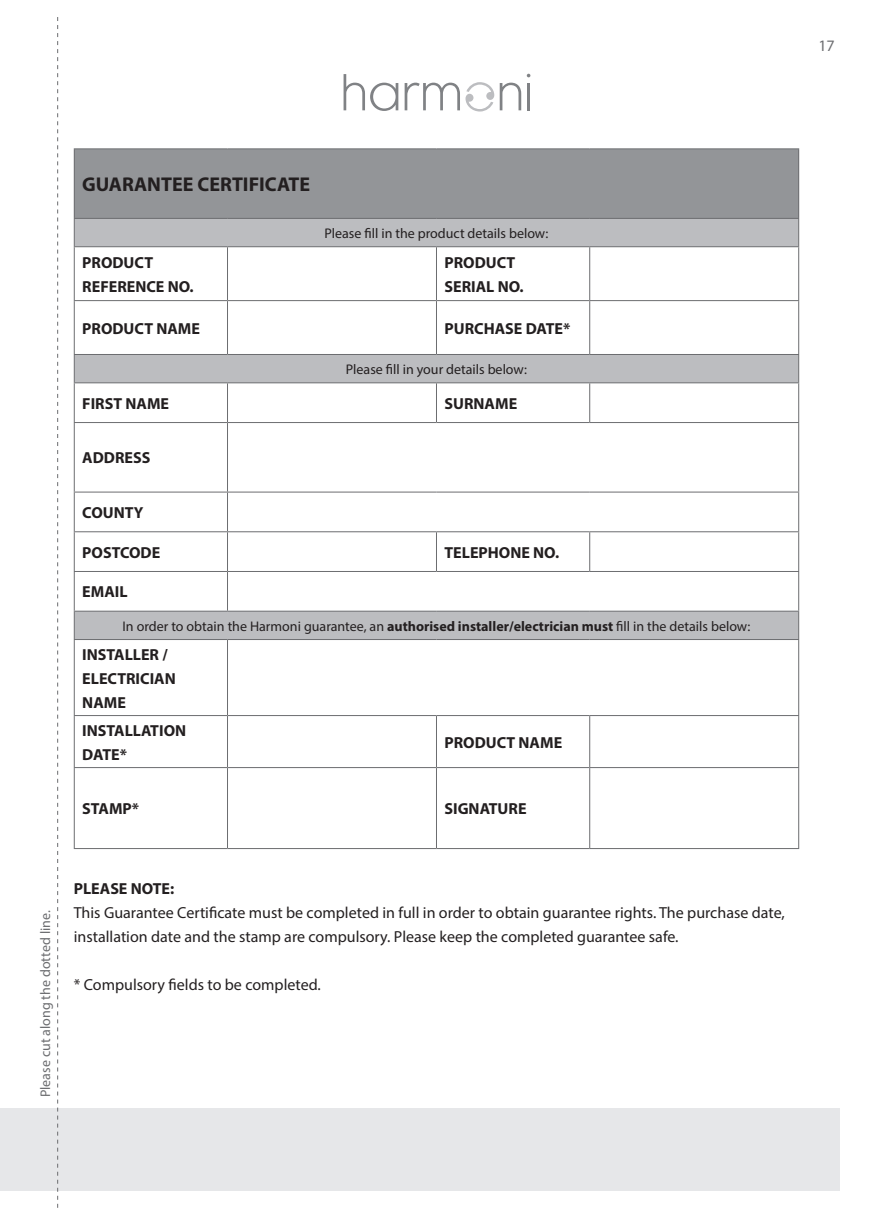
<style>
.page{position:relative;width:874px;height:1225px;background:#fff}
.page>*{position:absolute;margin:0;border:0;box-sizing:border-box;transform-origin:0 0}
.t1{font:700 20px "Myriad Pro";color:#231f20}
.t2{font:16px/24px "Myriad Pro";color:#231f20}
.t3{font:700 16px/24px "Myriad Pro";color:#231f20}
.t4{font:16px "Myriad Pro";color:#6c6d70}
.t5{font:14px "Myriad Pro";color:#231f20}
.t6{font:14px "Myriad Pro";color:#6c6d70}
.s1{font-weight:700}
</style>
<div class="page">
<div style="left:0;top:1108px;width:839px;height:83px;background:#e6e7e9"></div>
<svg style="left:343px;top:74px;width:55px;height:37px"></svg>
<svg style="left:404px;top:74px;width:126px;height:37px"></svg>
<div style="left:74px;top:149px;width:724px;height:69px;background:#939598"></div>
<svg style="left:75px;top:219px;width:722px;height:420px"></svg>
<hr style="left:74px;top:148px;width:153px;height:1px;background:#6c6d70">
<hr style="left:74px;top:149px;width:1px;height:69px;background:#6c6d70">
<hr style="left:227px;top:148px;width:209px;height:1px;background:#6c6d70">
<hr style="left:436px;top:148px;width:153px;height:1px;background:#6c6d70">
<hr style="left:589px;top:148px;width:209px;height:1px;background:#6c6d70">
<hr style="left:797px;top:149px;width:1px;height:69px;background:#6c6d70">
<hr style="left:74px;top:218px;width:153px;height:1px;background:#6c6d70">
<svg style="left:74px;top:219px;width:1px;height:27px"></svg>
<hr style="left:227px;top:218px;width:209px;height:1px;background:#6c6d70">
<hr style="left:436px;top:218px;width:153px;height:1px;background:#6c6d70">
<hr style="left:589px;top:218px;width:209px;height:1px;background:#6c6d70">
<svg style="left:797px;top:219px;width:1px;height:27px"></svg>
<hr style="left:74px;top:246px;width:153px;height:1px;background:#6c6d70">
<hr style="left:74px;top:247px;width:1px;height:53px;background:#6c6d70">
<hr style="left:227px;top:246px;width:209px;height:1px;background:#6c6d70">
<hr style="left:227px;top:247px;width:1px;height:53px;background:#6c6d70">
<hr style="left:436px;top:246px;width:153px;height:1px;background:#6c6d70">
<hr style="left:436px;top:247px;width:1px;height:53px;background:#6c6d70">
<hr style="left:589px;top:246px;width:209px;height:1px;background:#6c6d70">
<hr style="left:589px;top:247px;width:1px;height:53px;background:#6c6d70">
<hr style="left:797px;top:247px;width:1px;height:53px;background:#6c6d70">
<hr style="left:74px;top:300px;width:153px;height:1px;background:#6c6d70">
<hr style="left:74px;top:301px;width:1px;height:53px;background:#6c6d70">
<hr style="left:227px;top:300px;width:209px;height:1px;background:#6c6d70">
<hr style="left:227px;top:301px;width:1px;height:53px;background:#6c6d70">
<hr style="left:436px;top:300px;width:153px;height:1px;background:#6c6d70">
<hr style="left:436px;top:301px;width:1px;height:53px;background:#6c6d70">
<hr style="left:589px;top:300px;width:209px;height:1px;background:#6c6d70">
<hr style="left:589px;top:301px;width:1px;height:53px;background:#6c6d70">
<hr style="left:797px;top:301px;width:1px;height:53px;background:#6c6d70">
<hr style="left:74px;top:354px;width:153px;height:1px;background:#6c6d70">
<svg style="left:74px;top:355px;width:1px;height:27px"></svg>
<hr style="left:227px;top:354px;width:209px;height:1px;background:#6c6d70">
<hr style="left:436px;top:354px;width:153px;height:1px;background:#6c6d70">
<hr style="left:589px;top:354px;width:209px;height:1px;background:#6c6d70">
<svg style="left:797px;top:355px;width:1px;height:27px"></svg>
<hr style="left:74px;top:382px;width:153px;height:1px;background:#6c6d70">
<hr style="left:74px;top:383px;width:1px;height:39px;background:#6c6d70">
<hr style="left:227px;top:382px;width:209px;height:1px;background:#6c6d70">
<hr style="left:227px;top:383px;width:1px;height:39px;background:#6c6d70">
<hr style="left:436px;top:382px;width:153px;height:1px;background:#6c6d70">
<hr style="left:436px;top:383px;width:1px;height:39px;background:#6c6d70">
<hr style="left:589px;top:382px;width:209px;height:1px;background:#6c6d70">
<hr style="left:589px;top:383px;width:1px;height:39px;background:#6c6d70">
<hr style="left:797px;top:383px;width:1px;height:39px;background:#6c6d70">
<hr style="left:74px;top:422px;width:153px;height:1px;background:#6c6d70">
<hr style="left:74px;top:423px;width:1px;height:68px;background:#6c6d70">
<hr style="left:227px;top:422px;width:209px;height:1px;background:#6c6d70">
<hr style="left:227px;top:423px;width:1px;height:68px;background:#6c6d70">
<hr style="left:436px;top:422px;width:153px;height:1px;background:#6c6d70">
<hr style="left:589px;top:422px;width:209px;height:1px;background:#6c6d70">
<hr style="left:797px;top:423px;width:1px;height:68px;background:#6c6d70">
<hr style="left:74px;top:491px;width:153px;height:1px;background:#6c6d70">
<hr style="left:74px;top:492px;width:1px;height:39px;background:#6c6d70">
<hr style="left:227px;top:491px;width:209px;height:1px;background:#6c6d70">
<hr style="left:227px;top:492px;width:1px;height:39px;background:#6c6d70">
<hr style="left:436px;top:491px;width:153px;height:1px;background:#6c6d70">
<hr style="left:589px;top:491px;width:209px;height:1px;background:#6c6d70">
<hr style="left:797px;top:492px;width:1px;height:39px;background:#6c6d70">
<hr style="left:74px;top:531px;width:153px;height:1px;background:#6c6d70">
<hr style="left:74px;top:532px;width:1px;height:39px;background:#6c6d70">
<hr style="left:227px;top:531px;width:209px;height:1px;background:#6c6d70">
<hr style="left:227px;top:532px;width:1px;height:39px;background:#6c6d70">
<hr style="left:436px;top:531px;width:153px;height:1px;background:#6c6d70">
<hr style="left:436px;top:532px;width:1px;height:39px;background:#6c6d70">
<hr style="left:589px;top:531px;width:209px;height:1px;background:#6c6d70">
<hr style="left:589px;top:532px;width:1px;height:39px;background:#6c6d70">
<hr style="left:797px;top:532px;width:1px;height:39px;background:#6c6d70">
<hr style="left:74px;top:571px;width:153px;height:1px;background:#6c6d70">
<hr style="left:74px;top:572px;width:1px;height:38px;background:#6c6d70">
<hr style="left:227px;top:571px;width:209px;height:1px;background:#6c6d70">
<hr style="left:227px;top:572px;width:1px;height:38px;background:#6c6d70">
<hr style="left:436px;top:571px;width:153px;height:1px;background:#6c6d70">
<hr style="left:589px;top:571px;width:209px;height:1px;background:#6c6d70">
<hr style="left:797px;top:572px;width:1px;height:38px;background:#6c6d70">
<hr style="left:74px;top:610px;width:153px;height:1px;background:#6c6d70">
<svg style="left:74px;top:611px;width:1px;height:28px"></svg>
<hr style="left:227px;top:610px;width:209px;height:1px;background:#6c6d70">
<hr style="left:436px;top:610px;width:153px;height:1px;background:#6c6d70">
<hr style="left:589px;top:610px;width:209px;height:1px;background:#6c6d70">
<svg style="left:797px;top:611px;width:1px;height:28px"></svg>
<hr style="left:74px;top:639px;width:153px;height:1px;background:#6c6d70">
<hr style="left:74px;top:640px;width:1px;height:75px;background:#6c6d70">
<hr style="left:227px;top:639px;width:209px;height:1px;background:#6c6d70">
<hr style="left:227px;top:640px;width:1px;height:75px;background:#6c6d70">
<hr style="left:436px;top:639px;width:153px;height:1px;background:#6c6d70">
<hr style="left:589px;top:639px;width:209px;height:1px;background:#6c6d70">
<hr style="left:797px;top:640px;width:1px;height:75px;background:#6c6d70">
<hr style="left:74px;top:715px;width:153px;height:1px;background:#6c6d70">
<hr style="left:74px;top:716px;width:1px;height:51px;background:#6c6d70">
<hr style="left:227px;top:715px;width:209px;height:1px;background:#6c6d70">
<hr style="left:227px;top:716px;width:1px;height:51px;background:#6c6d70">
<hr style="left:436px;top:715px;width:153px;height:1px;background:#6c6d70">
<hr style="left:436px;top:716px;width:1px;height:51px;background:#6c6d70">
<hr style="left:589px;top:715px;width:209px;height:1px;background:#6c6d70">
<hr style="left:589px;top:716px;width:1px;height:51px;background:#6c6d70">
<hr style="left:797px;top:716px;width:1px;height:51px;background:#6c6d70">
<hr style="left:74px;top:767px;width:153px;height:1px;background:#6c6d70">
<hr style="left:74px;top:768px;width:1px;height:80px;background:#6c6d70">
<hr style="left:227px;top:767px;width:209px;height:1px;background:#6c6d70">
<hr style="left:227px;top:768px;width:1px;height:80px;background:#6c6d70">
<hr style="left:436px;top:767px;width:153px;height:1px;background:#6c6d70">
<hr style="left:436px;top:768px;width:1px;height:80px;background:#6c6d70">
<hr style="left:589px;top:767px;width:209px;height:1px;background:#6c6d70">
<hr style="left:589px;top:768px;width:1px;height:80px;background:#6c6d70">
<hr style="left:797px;top:768px;width:1px;height:80px;background:#6c6d70">
<hr style="left:74px;top:848px;width:153px;height:1px;background:#6c6d70">
<hr style="left:227px;top:848px;width:209px;height:1px;background:#6c6d70">
<hr style="left:436px;top:848px;width:153px;height:1px;background:#6c6d70">
<hr style="left:589px;top:848px;width:209px;height:1px;background:#6c6d70">
<svg style="left:57px;top:17px;width:1px;height:1191px"></svg>
<p class="t4" style="left:818px;top:36px;width:18px">17</p>
<p class="t1" style="left:82px;top:171px;width:229px">GUARANTEE CERTIFICATE</p>
<p class="t5" style="left:324px;top:224px;width:225px">Please fill in the product details below:</p>
<p class="t3" style="left:82px;top:250px;width:113px">PRODUCT<br>REFERENCE NO.</p>
<p class="t3" style="left:444px;top:250px;width:81px">PRODUCT<br>SERIAL NO.</p>
<p class="t3" style="left:82px;top:316px;width:119px">PRODUCT NAME</p>
<p class="t3" style="left:444px;top:316px;width:127px">PURCHASE DATE*</p>
<p class="t5" style="left:345px;top:360px;width:183px">Please fill in your details below:</p>
<p class="t3" style="left:82px;top:391px;width:88px">FIRST NAME</p>
<p class="t3" style="left:444px;top:391px;width:74px">SURNAME</p>
<p class="t3" style="left:82px;top:445px;width:70px">ADDRESS</p>
<p class="t3" style="left:82px;top:500px;width:62px">COUNTY</p>
<p class="t3" style="left:82px;top:540px;width:79px">POSTCODE</p>
<p class="t3" style="left:444px;top:540px;width:116px">TELEPHONE NO.</p>
<p class="t3" style="left:82px;top:579px;width:47px">EMAIL</p>
<p class="t5" style="left:122px;top:617px;width:629px">In order to obtain the Harmoni guarantee, an <span class="s1">authorised installer/electrician must</span> fill in the details below:</p>
<p class="t3" style="left:82px;top:641px;width:95px">INSTALLER /<br>ELECTRICIAN<br>NAME</p>
<p class="t3" style="left:82px;top:717px;width:105px">INSTALLATION<br>DATE*</p>
<p class="t3" style="left:444px;top:729px;width:119px">PRODUCT NAME</p>
<p class="t3" style="left:82px;top:796px;width:58px">STAMP*</p>
<p class="t3" style="left:444px;top:796px;width:84px">SIGNATURE</p>
<p class="t6" style="left:37px;top:1097px;width:188px;rotate:-90deg">Please cut along the dotted line.</p>
<p class="t3" style="left:74px;top:876px;width:102px">PLEASE NOTE:</p>
<p class="t2" style="left:74px;top:900px;width:712px">This Guarantee Certificate must be completed in full in order to obtain guarantee rights. The purchase date, installation date and the stamp are compulsory. Please keep the completed guarantee safe.</p>
<p class="t2" style="left:74px;top:972px;width:248px">* Compulsory fields to be completed.</p>
</div>
